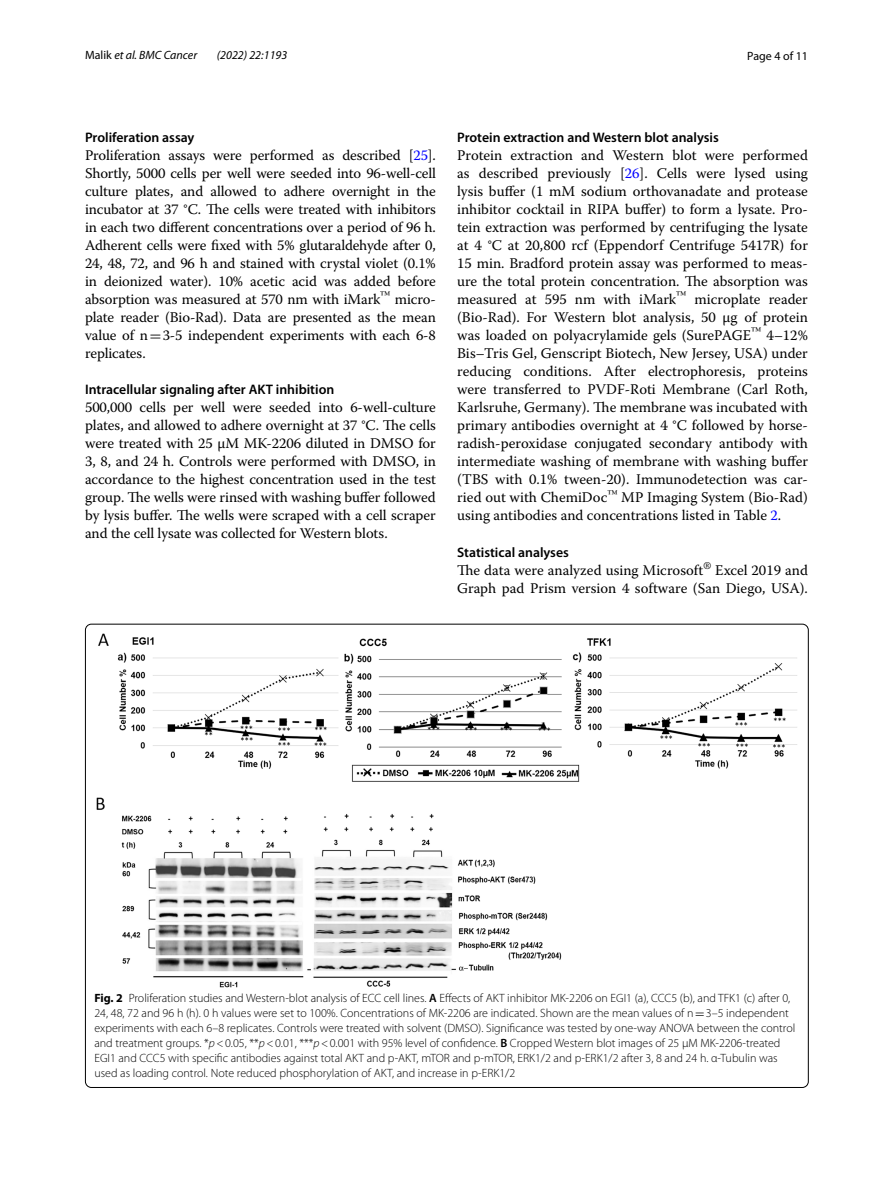
<style>
.page{position:relative;width:893px;height:1187px;background:#fff}
.page>*{position:absolute;margin:0;border:0;box-sizing:border-box;transform-origin:0 0}
.t1{font:14.7px/18px "Warnock Pro";color:#000;text-align:justify}
.t2{font:600 13.8px "Myriad Pro";color:#000}
.t3{font:300 12px/15px "Myriad Pro";color:#000}
.t4{font:italic 12px "Myriad Pro";color:#000}
.t5{font:12px "Myriad Pro";color:#000}
.s1{font-style:normal}
.s2{color:#00f}
.s3{font-family:"MTSY"}
.s4{font-weight:700}
.s5{font-weight:600}
.s6{font-family:"MTSY";font-weight:400}
.s7{font-style:italic}
</style>
<div class="page">
<img style="left:97px;top:633px;width:700px;height:353px">
<p class="t4" style="left:85px;top:48px;width:114px"><span class="s1">Malik</span> et al. BMC Cancer</p>
<p class="t4" style="left:217px;top:48px;width:72px">(2022) 22:1193</p>
<p class="t5" style="left:747px;top:48px;width:62px">Page 4 of 11</p>
<p class="t2" style="left:85px;top:129px;width:111px">Proliferation assay</p>
<p class="t1" style="left:85px;top:146px;width:352px">Proliferation assays were performed as described [<span class="s2">25</span>].<br>Shortly, 5000 cells per well were seeded into 96-well-cell culture plates, and allowed to adhere overnight in the incubator at 37 °C. The cells were treated with inhibitors in each two different concentrations over a period of 96 h.<br>Adherent cells were fixed with 5% glutaraldehyde after 0, 24, 48, 72, and 96 h and stained with crystal violet (0.1% in deionized water). 10% acetic acid was added before absorption was measured at 570 nm with iMark<sup>™</sup> micro&shy;plate reader (Bio-Rad). Data are presented as the mean value of n<span class="s3">=</span>3-5 independent experiments with each 6-8 replicates.</p>
<p class="t2" style="left:85px;top:381px;width:251px">Intracellular signaling after AKT inhibition</p>
<p class="t1" style="left:85px;top:398px;width:352px">500,000 cells per well were seeded into 6-well-culture plates, and allowed to adhere overnight at 37 °C. The cells were treated with 25 µM MK-2206 diluted in DMSO for 3, 8, and 24 h. Controls were performed with DMSO, in accordance to the highest concentration used in the test group. The wells were rinsed with washing buffer followed by lysis buffer. The wells were scraped with a cell scraper and the cell lysate was collected for Western blots.</p>
<p class="t2" style="left:457px;top:129px;width:263px">Protein extraction and Western blot analysis</p>
<p class="t1" style="left:457px;top:146px;width:352px">Protein extraction and Western blot were performed as described previously [<span class="s2">26</span>]. Cells were lysed using lysis buffer (1 mM sodium orthovanadate and protease inhibitor cocktail in RIPA buffer) to form a lysate. Pro&shy;tein extraction was performed by centrifuging the lysate at 4 °C at 20,800 rcf (Eppendorf Centrifuge 5417R) for 15 min. Bradford protein assay was performed to meas&shy;ure the total protein concentration. The absorption was measured at 595 nm with iMark<sup>™</sup> microplate reader (Bio-Rad). For Western blot analysis, 50 µg of protein was loaded on polyacrylamide gels (SurePAGE<sup>™</sup> 4–12% Bis–Tris Gel, Genscript Biotech, New Jersey, USA) under reducing conditions. After electrophoresis, proteins were transferred to PVDF-Roti Membrane (Carl Roth, Karlsruhe, Germany). The membrane was incubated with primary antibodies overnight at 4 °C followed by horse&shy;radish-peroxidase conjugated secondary antibody with intermediate washing of membrane with washing buffer (TBS with 0.1% tween-20). Immunodetection was car&shy;ried out with ChemiDoc<sup>™</sup> MP Imaging System (Bio-Rad) using antibodies and concentrations listed in Table <span class="s2">2</span>.</p>
<p class="t2" style="left:457px;top:543px;width:113px">Statistical analyses</p>
<p class="t1" style="left:457px;top:560px;width:352px">The data were analyzed using Microsoft<sup>®</sup> Excel 2019 and<br>Graph pad Prism version 4 software (San Diego, USA).</p>
<p class="t3" style="left:94px;top:990px;width:702px"><span class="s4">Fig. 2</span> Proliferation studies and Western-blot analysis of ECC cell lines. <span class="s5">A</span> Effects of AKT inhibitor MK-2206 on EGI1 (a), CCC5 (b), and TFK1 (c) after 0, 24, 48, 72 and 96 h (h). 0 h values were set to 100%. Concentrations of MK-2206 are indicated. Shown are the mean values of n<span class="s6">=</span>3–5 independent experiments with each 6–8 replicates. Controls were treated with solvent (DMSO). Significance was tested by one-way ANOVA between the control and treatment groups. *<span class="s7">p</span>&lt;0.05, **<span class="s7">p</span>&lt;0.01, ***<span class="s7">p</span>&lt;0.001 with 95% level of confidence. <span class="s5">B</span> Cropped Western blot images of 25 µM MK-2206-treated EGI1 and CCC5 with specific antibodies against total AKT and p-AKT, mTOR and p-mTOR, ERK1/2 and p-ERK1/2 after 3, 8 and 24 h. α-Tubulin was used as loading control<span class="s7">.</span> Note reduced phosphorylation of AKT, and increase in p-ERK1/2</p>
</div>
